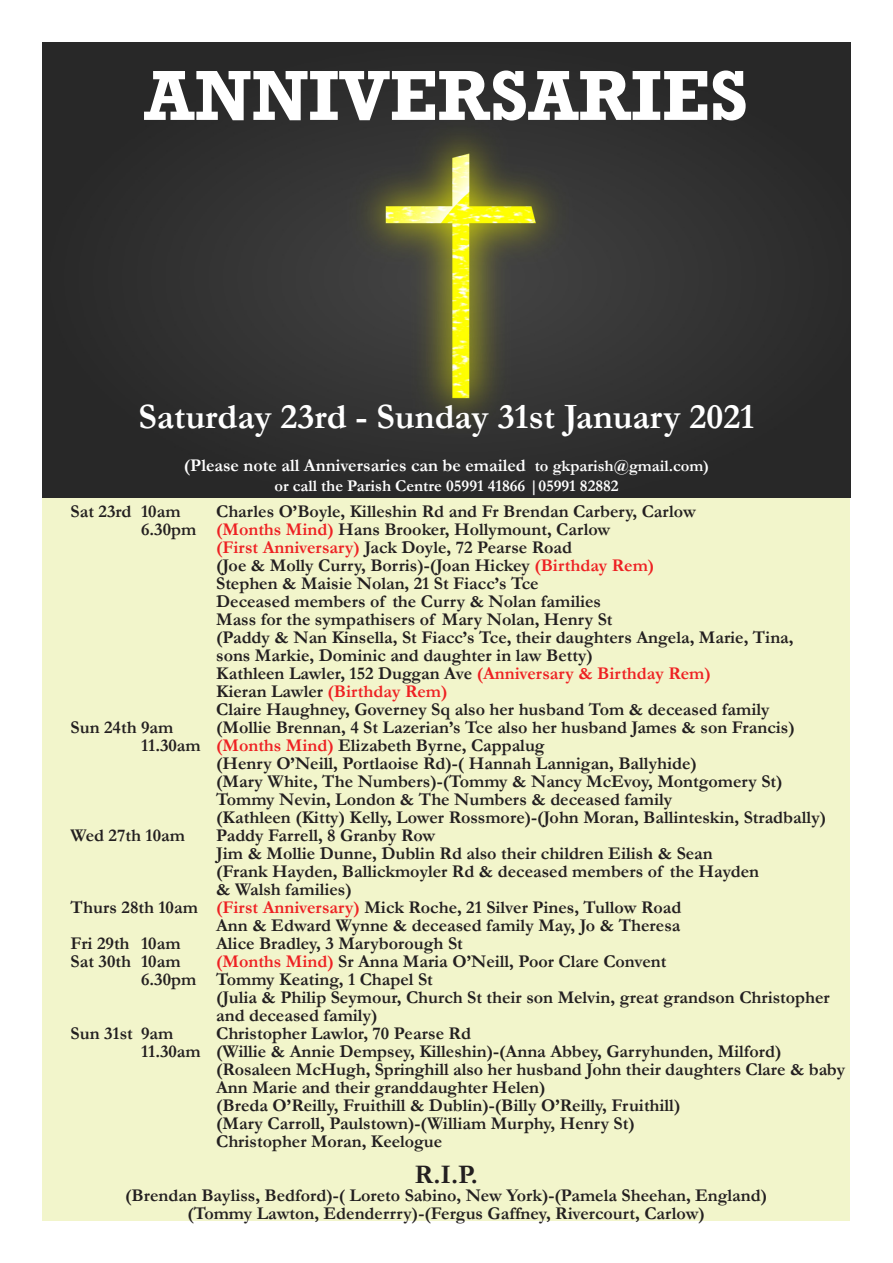
<style>
.page{position:relative;width:893px;height:1263px;background:#fff}
.page>*{position:absolute;margin:0;border:0;box-sizing:border-box;transform-origin:0 0}
.t1{font:700 72px "Rockwell";color:#fff}
.t2{font:700 36px "Garamond";color:#fff}
.t3{font:700 27px "Garamond";color:#231f20}
.t4{font:700 18px/18px "Garamond";color:#231f20}
.t5{font:700 18px "Garamond";color:#fff}
.t6{font:700 18px "Garamond";color:#ee2123}
.t7{font:700 16.5px "Garamond";color:#fff}
.s1{font-size:16.5px}
.s2{color:#ee2123}
.s3{color:#231f20}
</style>
<div class="page">
<img style="left:42px;top:43px;width:808px;height:454px">
<div style="left:42px;top:505px;width:808px;height:715px;background:#f2f5cb"></div>
<p class="t1" style="left:144px;top:52px;width:605px">ANNIVERSARIES</p>
<p class="t2" style="left:138px;top:395px;width:618px">Saturday 23rd - Sunday 31st January 2021</p>
<p class="t5" style="left:184px;top:454px;width:527px">(Please note all Anniversaries can be emailed <span class="s1">to gkparish@gmail.com)</span></p>
<p class="t7" style="left:274px;top:475px;width:346px">or call the Parish Centre 05991 41866 |05991 82882</p>
<p class="t4" style="left:71px;top:502px;width:111px">Sat 23rd 10am</p>
<p class="t4" style="left:216px;top:502px;width:481px">Charles O’Boyle, Killeshin Rd and Fr Brendan Carbery, Carlow</p>
<p class="t4" style="left:141px;top:520px;width:471px">6.30pm <span class="s2">(Months Mind)</span> Hans Brooker, Hollymount, Carlow</p>
<p class="t4" style="left:216px;top:538px;width:357px"><span class="s2">(First Anniversary)</span> Jack Doyle, 72 Pearse Road</p>
<p class="t4" style="left:216px;top:556px;width:440px">(Joe &amp; Molly Curry, Borris)-(Joan Hickey <span class="s2">(Birthday Rem)</span></p>
<p class="t4" style="left:216px;top:574px;width:324px">Stephen &amp; Maisie Nolan, 21 St Fiacc’s Tce</p>
<p class="t4" style="left:216px;top:592px;width:386px">Deceased members of the Curry &amp; Nolan families</p>
<p class="t4" style="left:216px;top:610px;width:398px">Mass for the sympathisers of Mary Nolan, Henry St</p>
<p class="t4" style="left:216px;top:628px;width:579px">(Paddy &amp; Nan Kinsella, St Fiacc’s Tce, their daughters Angela, Marie, Tina,</p>
<p class="t4" style="left:216px;top:646px;width:378px">sons Markie, Dominic and daughter in law Betty)</p>
<p class="t4" style="left:216px;top:664px;width:496px">Kathleen Lawler, 152 Duggan Ave <span class="s2">(Anniversary &amp; Birthday Rem)</span></p>
<p class="t6" style="left:216px;top:680px;width:233px"><span class="s3">Kieran Lawler</span> (Birthday Rem)</p>
<p class="t4" style="left:216px;top:700px;width:555px">Claire Haughney, Governey Sq also her husband Tom &amp; deceased family</p>
<p class="t4" style="left:71px;top:718px;width:104px">Sun 24th 9am</p>
<p class="t4" style="left:216px;top:718px;width:580px">(Mollie Brennan, 4 St Lazerian’s Tce also her husband James &amp; son Francis)</p>
<p class="t4" style="left:141px;top:736px;width:405px">11.30am <span class="s2">(Months Mind)</span> Elizabeth Byrne, Cappalug</p>
<p class="t4" style="left:216px;top:754px;width:482px">(Henry O’Neill, Portlaoise Rd)-( Hannah Lannigan, Ballyhide)</p>
<p class="t4" style="left:216px;top:772px;width:568px">(Mary White, The Numbers)-(Tommy &amp; Nancy McEvoy, Montgomery St)</p>
<p class="t4" style="left:216px;top:790px;width:458px">Tommy Nevin, London &amp; The Numbers &amp; deceased family</p>
<p class="t4" style="left:216px;top:808px;width:611px">(Kathleen (Kitty) Kelly, Lower Rossmore)-(John Moran, Ballinteskin, Stradbally)</p>
<p class="t4" style="left:71px;top:826px;width:116px">Wed 27th 10am</p>
<p class="t4" style="left:216px;top:826px;width:221px">Paddy Farrell, 8 Granby Row</p>
<p class="t4" style="left:216px;top:844px;width:498px">Jim &amp; Mollie Dunne, Dublin Rd also their children Eilish &amp; Sean</p>
<p class="t4" style="left:216px;top:862px;width:544px">(Frank Hayden, Ballickmoyler Rd &amp; deceased members of the Hayden</p>
<p class="t4" style="left:216px;top:880px;width:137px">&amp; Walsh families)</p>
<p class="t4" style="left:71px;top:898px;width:612px">Thurs 28th 10am <span class="s2">(First Anniversary)</span> Mick Roche, 21 Silver Pines, Tullow Road</p>
<p class="t4" style="left:216px;top:916px;width:466px">Ann &amp; Edward Wynne &amp; deceased family May, Jo &amp; Theresa</p>
<p class="t4" style="left:71px;top:934px;width:111px">Fri 29th 10am</p>
<p class="t4" style="left:216px;top:934px;width:248px">Alice Bradley, 3 Maryborough St</p>
<p class="t4" style="left:71px;top:952px;width:111px">Sat 30th 10am</p>
<p class="t4" style="left:216px;top:952px;width:452px"><span class="s2">(Months Mind)</span> Sr Anna Maria O’Neill, Poor Clare Convent</p>
<p class="t4" style="left:141px;top:970px;width:293px">6.30pm Tommy Keating, 1 Chapel St</p>
<p class="t4" style="left:216px;top:988px;width:615px">(Julia &amp; Philip Seymour, Church St their son Melvin, great grandson Christopher and deceased family)</p>
<p class="t4" style="left:71px;top:1024px;width:104px">Sun 31st 9am</p>
<p class="t4" style="left:216px;top:1024px;width:256px">Christopher Lawlor, 70 Pearse Rd</p>
<p class="t4" style="left:141px;top:1042px;width:642px">11.30am (Willie &amp; Annie Dempsey, Killeshin)-(Anna Abbey, Garryhunden, Milford)</p>
<p class="t4" style="left:216px;top:1060px;width:631px">(Rosaleen McHugh, Springhill also her husband John their daughters Clare &amp; baby<br>Ann Marie and their granddaughter Helen)</p>
<p class="t4" style="left:216px;top:1096px;width:466px">(Breda O’Reilly, Fruithill &amp; Dublin)-(Billy O’Reilly, Fruithill)</p>
<p class="t4" style="left:216px;top:1114px;width:420px">(Mary Carroll, Paulstown)-(William Murphy, Henry St)</p>
<p class="t4" style="left:216px;top:1132px;width:227px">Christopher Moran, Keelogue</p>
<p class="t3" style="left:414px;top:1158px;width:65px">R.I.P.</p>
<p class="t4" style="left:125px;top:1186px;width:643px">(Brendan Bayliss, Bedford)-( Loreto Sabino, New York)-(Pamela Sheehan, England)</p>
<p class="t4" style="left:187px;top:1204px;width:519px">(Tommy Lawton, Edenderrry)-(Fergus Gaffney, Rivercourt, Carlow)</p>
</div>
